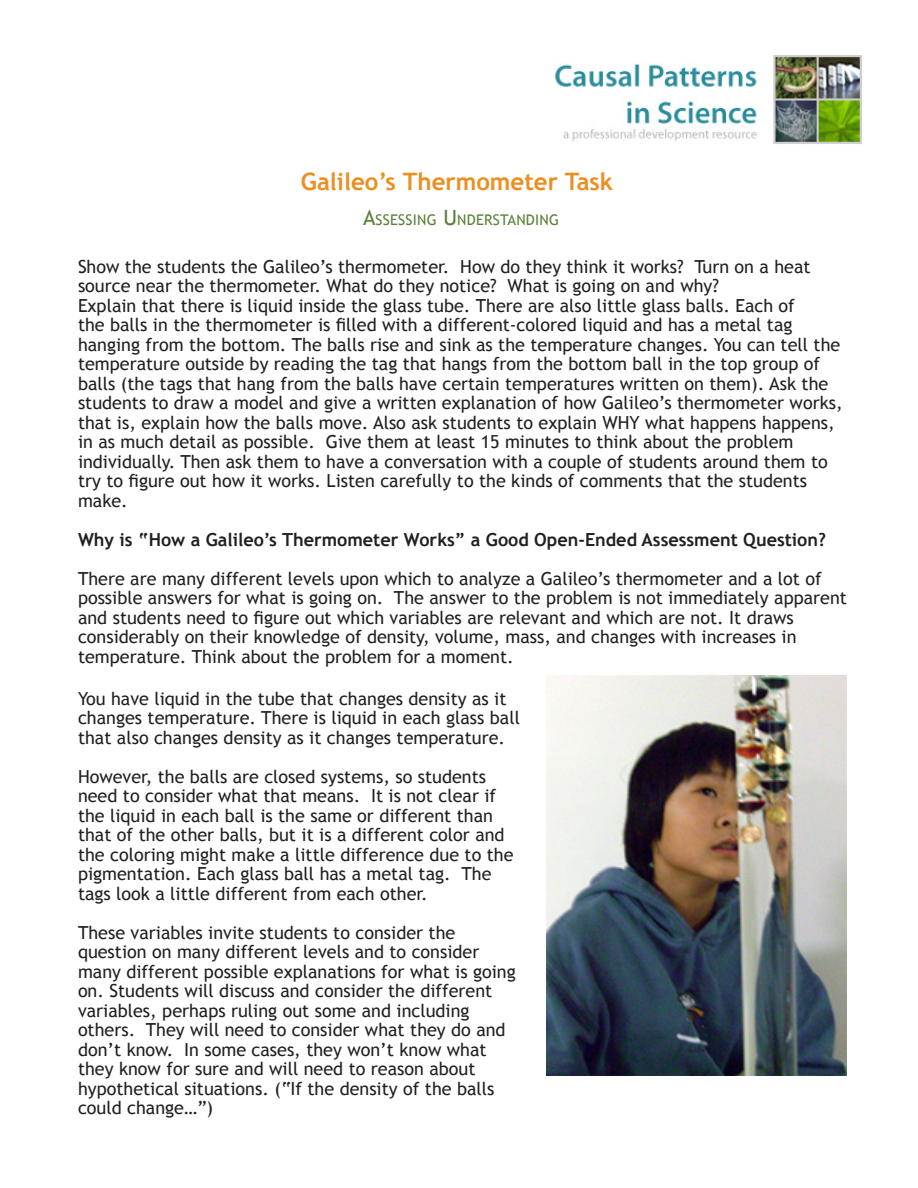
<style>
.page{position:relative;width:918px;height:1188px;background:#fff}
.page>*{position:absolute;margin:0;border:0;box-sizing:border-box;transform-origin:0 0}
.t1{font:700 24px "Trebuchet MS";color:#ec8f21}
.Paragraph_Style_2{font:18px/19.5px "Trebuchet MS";color:#231f20}
.Paragraph_Style_2-2{font:700 18px "Trebuchet MS";color:#231f20}
.subheader{font:14.7px "Trebuchet MS";letter-spacing:.015em;color:#5b8038}
.s1{font-size:21px}
</style>
<div class="page">
<img style="left:547px;top:675px;width:300px;height:401px">
<img style="left:555px;top:55px;width:307px;height:89px">
<p class="t1" style="left:301px;top:167px;width:314px">Galileo’s Thermometer Task</p>
<p class="subheader" style="left:363px;top:212px;width:197px"><span class="s1">A</span>SSESSING <span class="s1">U</span>NDERSTANDING</p>
<p class="Paragraph_Style_2" style="left:78px;top:257px;width:734px">Show the students the Galileo’s thermometer. How do they think it works? Turn on a heat source near the thermometer. What do they notice? What is going on and why?</p>
<p class="Paragraph_Style_2" style="left:78px;top:296px;width:766px">Explain that there is liquid inside the glass tube. There are also little glass balls. Each of<br>the balls in the thermometer is filled with a different-colored liquid and has a metal tag hanging from the bottom. The balls rise and sink as the temperature changes. You can tell the temperature outside by reading the tag that hangs from the bottom ball in the top group of balls (the tags that hang from the balls have certain temperatures written on them). Ask the students to draw a model and give a written explanation of how Galileo’s thermometer works, that is, explain how the balls move. Also ask students to explain WHY what happens happens, in as much detail as possible. Give them at least 15 minutes to think about the problem individually. Then ask them to have a conversation with a couple of students around them to try to figure out how it works. Listen carefully to the kinds of comments that the students make.</p>
<p class="Paragraph_Style_2-2" style="left:78px;top:528px;width:749px">Why is “How a Galileo’s Thermometer Works” a Good Open-Ended Assessment Question?</p>
<p class="Paragraph_Style_2" style="left:78px;top:569px;width:770px">There are many different levels upon which to analyze a Galileo’s thermometer and a lot of possible answers for what is going on. The answer to the problem is not immediately apparent and students need to figure out which variables are relevant and which are not. It draws considerably on their knowledge of density, volume, mass, and changes with increases in temperature. Think about the problem for a moment.</p>
<p class="Paragraph_Style_2" style="left:78px;top:689px;width:444px">You have liquid in the tube that changes density as it changes temperature. There is liquid in each glass ball that also changes density as it changes temperature.</p>
<p class="Paragraph_Style_2" style="left:78px;top:767px;width:437px">However, the balls are closed systems, so students need to consider what that means. It is not clear if the liquid in each ball is the same or different than that of the other balls, but it is a different color and the coloring might make a little difference due to the pigmentation. Each glass ball has a metal tag. The tags look a little different from each other.</p>
<p class="Paragraph_Style_2" style="left:78px;top:923px;width:439px">These variables invite students to consider the question on many different levels and to consider many different possible explanations for what is going on. Students will discuss and consider the different variables, perhaps ruling out some and including others. They will need to consider what they do and don’t know. In some cases, they won’t know what they know for sure and will need to reason about hypothetical situations. (“If the density of the balls could change…”)</p>
</div>
